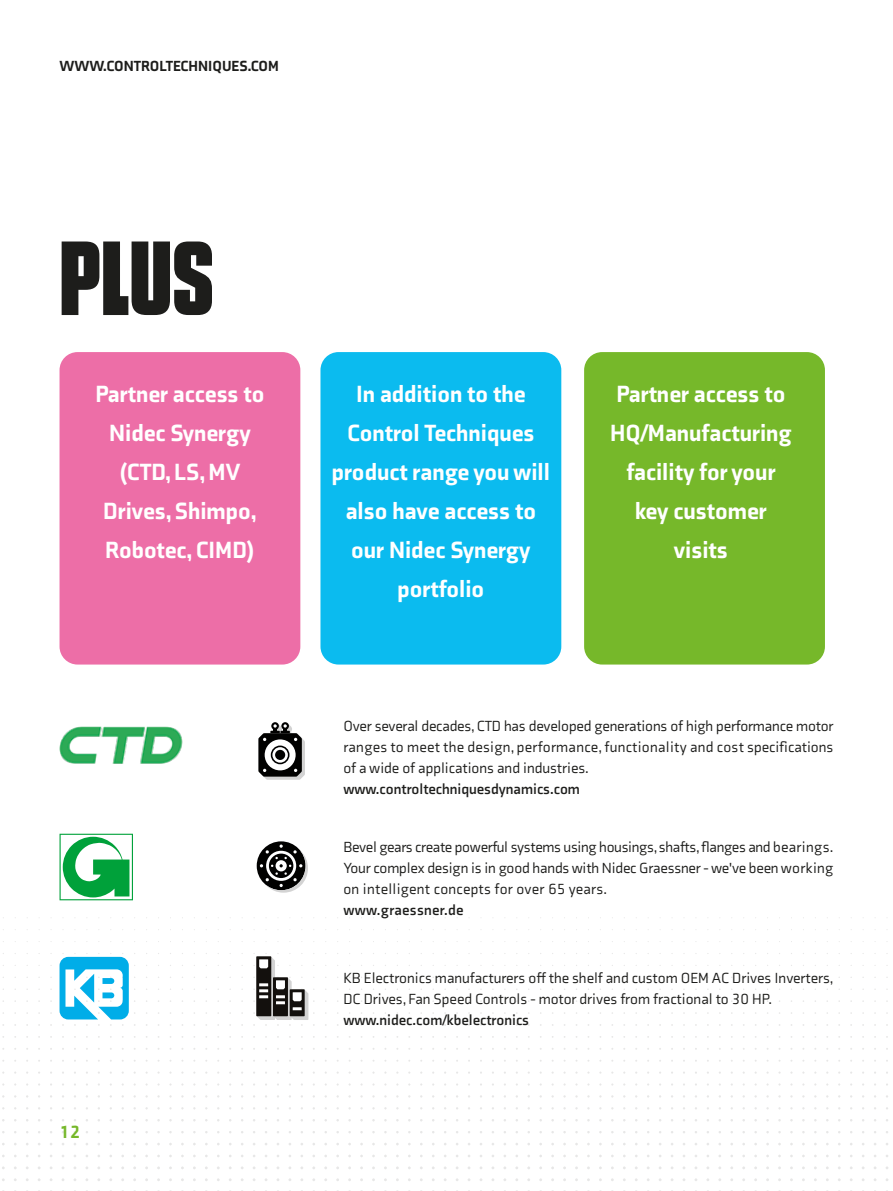
<style>
.page{position:relative;width:893px;height:1191px;background:#fff}
.page>*{position:absolute;margin:0;border:0;box-sizing:border-box;transform-origin:0 0}
.t1{font:105px "Blunt Con";color:#1d1d1b}
.t2{font:900 24px/39px "Axia";color:#fff;text-align:center}
.t3{font:900 18px "Axia";color:#76b82a}
.t4{font:15px/21px "Axia";color:#1d1d1b;text-align:justify}
.t5{font:700 15px "Axia";color:#1d1d1b}
.t6{font:900 15px "Axia";color:#1d1d1b}
.t7{font:700 15px "Axia";letter-spacing:.02em;color:#1d1d1b}
</style>
<div class="page">
<div style="left:60px;top:352px;width:240px;height:312px;background:#ed6ea7;border-radius:18px"></div>
<div style="left:320px;top:352px;width:241px;height:312px;background:#0bbbef;border-radius:18px"></div>
<div style="left:584px;top:352px;width:241px;height:312px;background:#76b82a;border-radius:18px"></div>
<svg style="left:257px;top:841px;width:49px;height:49px"></svg>
<svg style="left:260px;top:844px;width:48px;height:48px"></svg>
<svg style="left:60px;top:833px;width:73px;height:67px"></svg>
<img style="left:60px;top:727px;width:123px;height:37px">
<svg style="left:253px;top:953px;width:55px;height:73px"></svg>
<div style="left:290px;top:989px;width:15px;height:27px;background:#13100d"></div>
<svg style="left:293px;top:988px;width:10px;height:23px"></svg>
<svg style="left:60px;top:953px;width:69px;height:73px"></svg>
<svg style="left:102px;top:976px;width:12px;height:26px"></svg>
<svg style="left:258px;top:722px;width:47px;height:57px"></svg>
<p class="t6" style="left:60px;top:56px;width:221px">WWW.CONTROLTECHNIQUES.COM</p>
<h1 class="t1" style="left:60px;top:231px;width:156px">PLUS</h1>
<h2 class="t2" style="left:95px;top:374px;width:171px">Partner access to<br>Nidec Synergy (CTD, LS, MV<br>Drives, Shimpo,<br>Robotec, CIMD)</h2>
<h2 class="t2" style="left:332px;top:374px;width:220px">In addition to the<br>Control Techniques product range you will also have access to our Nidec Synergy portfolio</h2>
<h2 class="t2" style="left:610px;top:374px;width:183px">Partner access to<br>HQ/Manufacturing facility for your key customer visits</h2>
<p class="t4" style="left:343px;top:715px;width:491px">Over several decades, CTD has developed generations of high performance motor ranges to meet the design, performance, functionality and cost specifications of a wide of applications and industries.</p>
<p class="t5" style="left:343px;top:779px;width:238px">www.controltechniquesdynamics.com</p>
<p class="t4" style="left:343px;top:836px;width:492px">Bevel gears create powerful systems using housings, shafts, flanges and bearings.<br>Your complex design is in good hands with Nidec Graessner - we've been working on intelligent concepts for over 65 years.</p>
<p class="t7" style="left:343px;top:900px;width:122px">www.graessner.de</p>
<p class="t3" style="left:60px;top:1121px;width:22px">12</p>
<p class="t4" style="left:343px;top:967px;width:492px">KB Electronics manufacturers off the shelf and custom OEM AC Drives Inverters,<br>DC Drives, Fan Speed Controls - motor drives from fractional to 30 HP.</p>
<p class="t5" style="left:343px;top:1011px;width:187px">www.nidec.com/kbelectronics</p>
</div>
